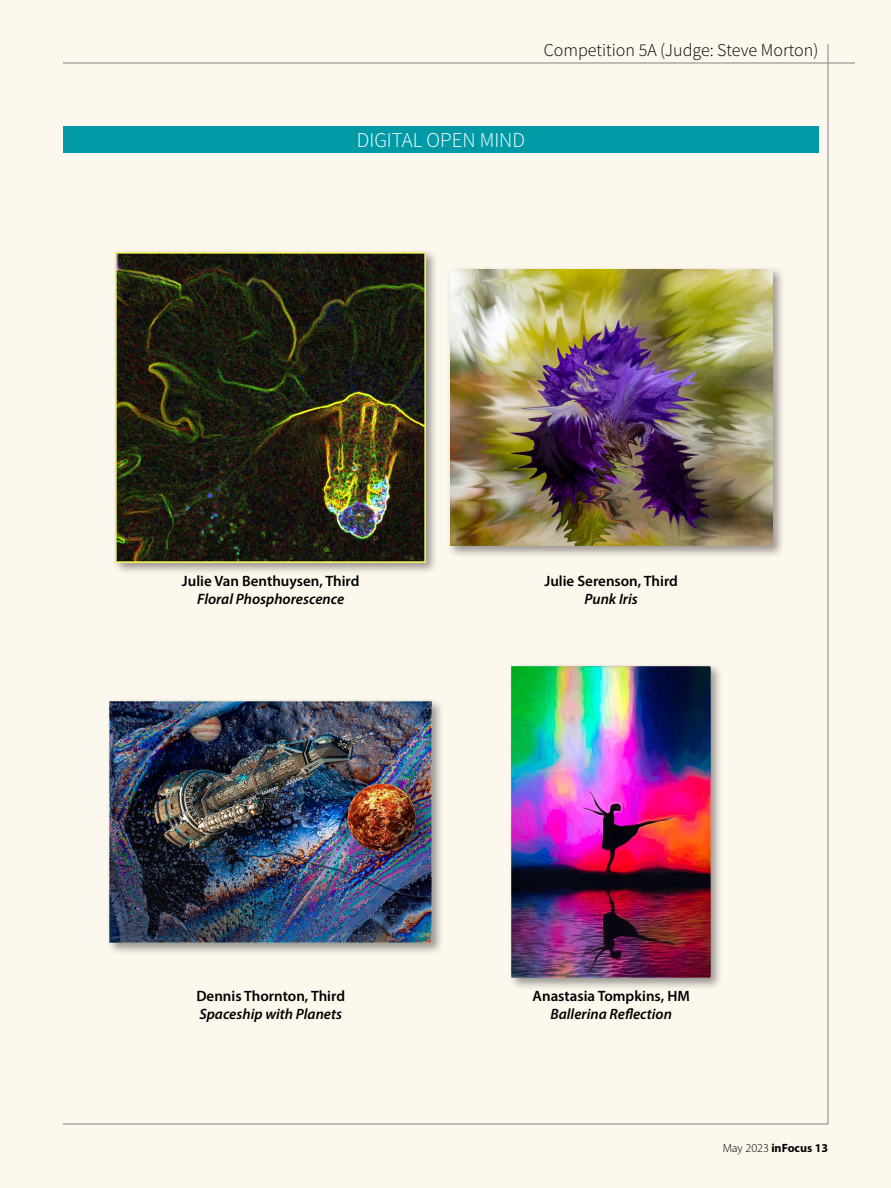
<style>
.page{position:relative;width:891px;height:1188px;background:#fdf8ee}
.page>*{position:absolute;margin:0;border:0;box-sizing:border-box;transform-origin:0 0}
.t1{font:300 21px "Source Sans Pro";color:#fff}
.t2{font:300 18px "Source Sans Pro";color:#000}
.t3{font:600 15px "Myriad Pro";color:#000}
.t4{font:italic 600 15px "Myriad Pro";color:#000}
.t5{font:700 12px "Myriad Pro";color:#000}
.s1{font-weight:300}
</style>
<div class="page">
<hr style="left:828px;top:44px;width:1px;height:1080px;background:#808285">
<hr style="left:63px;top:63px;width:792px;height:1px;background:#808285">
<hr style="left:63px;top:1124px;width:765px;height:1px;background:#808285">
<div style="left:112px;top:248px;width:326px;height:327px;background:#000;opacity:.4"></div>
<img style="left:116px;top:252px;width:310px;height:311px">
<div style="left:446px;top:266px;width:339px;height:292px;background:#000;opacity:.4"></div>
<img style="left:450px;top:269px;width:322px;height:277px">
<div style="left:106px;top:697px;width:338px;height:258px;background:#000;opacity:.4"></div>
<img style="left:110px;top:701px;width:322px;height:242px">
<div style="left:508px;top:662px;width:215px;height:329px;background:#000;opacity:.4"></div>
<img style="left:512px;top:666px;width:199px;height:312px">
<div style="left:63px;top:126px;width:756px;height:27px;background:#009aa7"></div>
<p class="t2" style="left:544px;top:39px;width:276px">Competition 5A (Judge: Steve Morton)</p>
<h1 class="t1" style="left:357px;top:127px;width:170px">DIGITAL OPEN MIND</h1>
<p class="t3" style="left:182px;top:572px;width:179px">Julie Van Benthuysen, Third</p>
<p class="t4" style="left:197px;top:590px;width:149px">Floral Phosphorescence</p>
<p class="t3" style="left:196px;top:987px;width:150px">Dennis Thornton, Third</p>
<p class="t4" style="left:199px;top:1005px;width:144px">Spaceship with Planets</p>
<p class="t3" style="left:545px;top:572px;width:135px">Julie Serenson, Third</p>
<p class="t4" style="left:585px;top:590px;width:55px">Punk Iris</p>
<p class="t3" style="left:533px;top:987px;width:159px">Anastasia Tompkins, HM</p>
<p class="t4" style="left:551px;top:1005px;width:123px">Ballerina Reflection</p>
<p class="t5" style="left:723px;top:1140px;width:107px"><span class="s1">May 2023</span> inFocus 13</p>
</div>
